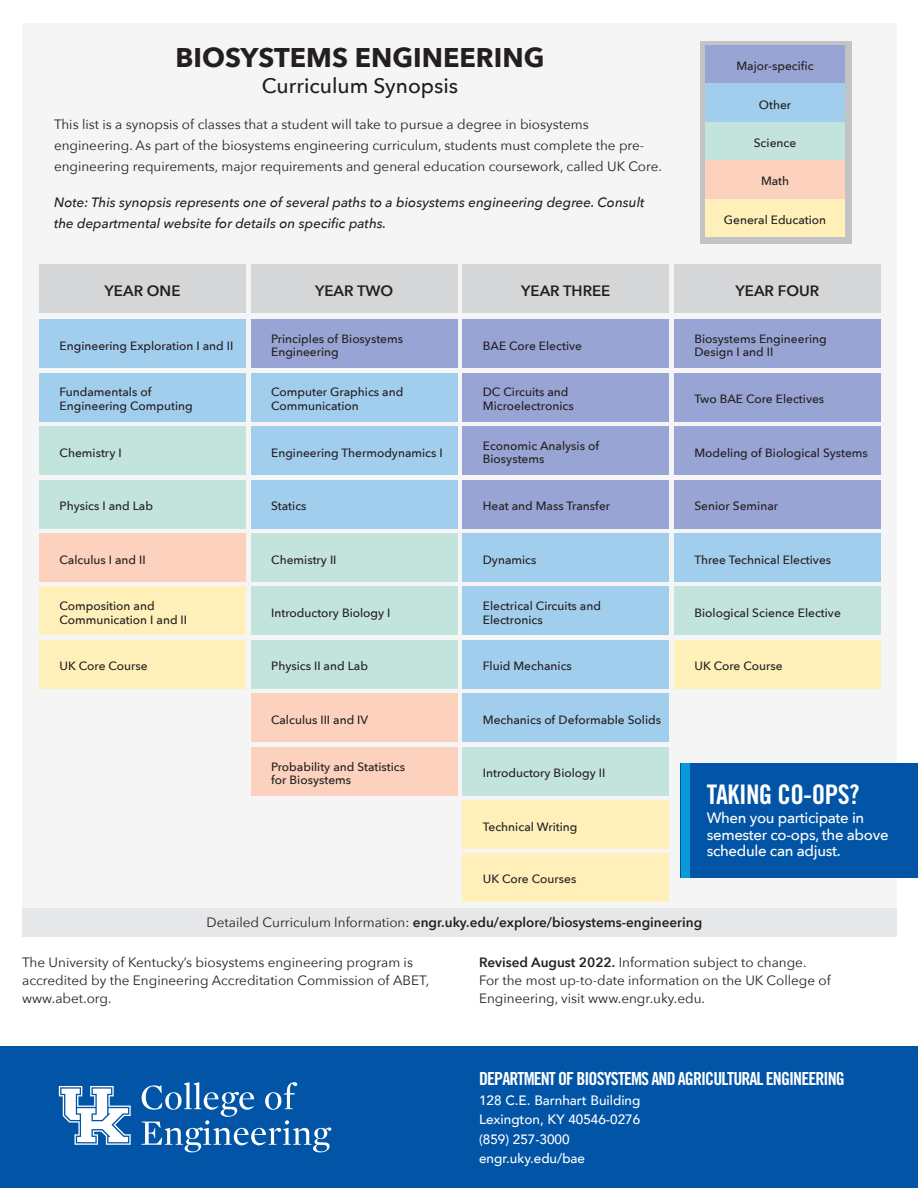
<style>
.page{position:relative;width:918px;height:1188px;background:#fff}
.page>*{position:absolute;margin:0;border:0;box-sizing:border-box;transform-origin:0 0}
.t1{font:700 27px "Avenir Next";color:#231f20}
.t2{font:27px "Trade Gothic LT Std Bd Cn 20";letter-spacing:-.02em;color:#fff}
.t3{font:500 21px "Avenir Next";color:#231f20}
.t4{font:18px "Trade Gothic LT Std Bd Cn 20";letter-spacing:-.05em;color:#fff}
.t5{font:500 15px/16.5px "Avenir Next";letter-spacing:-.02em;color:#fff}
.t6{font:600 15px "Avenir Next";color:#231f20}
.t7{font:13.5px/18px "Avenir Next";color:#231f20}
.t8{font:italic 500 13.5px/21px "Avenir Next";color:#231f20}
.t9{font:500 13.5px "Avenir";color:#fff}
.t10{font:600 13.5px "Avenir Next";color:#231f20}
.t11{font:500 12px "Avenir Next";color:#231f20}
.s1{font-weight:400}
.s2{font-weight:600}
</style>
<div class="page">
<div style="left:22px;top:24px;width:875px;height:885px;background:#f5f5f5"></div>
<div style="left:39px;top:264px;width:207px;height:49px;background:#d5d6d8"></div>
<div style="left:251px;top:264px;width:206px;height:49px;background:#d5d6d8"></div>
<div style="left:463px;top:264px;width:206px;height:49px;background:#d5d6d8"></div>
<div style="left:674px;top:264px;width:207px;height:49px;background:#d5d6d8"></div>
<div style="left:39px;top:534px;width:207px;height:48px;background:#fcd1bd"></div>
<div style="left:39px;top:373px;width:207px;height:48px;background:#a2ceed"></div>
<div style="left:39px;top:320px;width:207px;height:48px;background:#a2ceed"></div>
<div style="left:39px;top:427px;width:207px;height:48px;background:#c2e4dd"></div>
<div style="left:251px;top:694px;width:206px;height:48px;background:#fcd1bd"></div>
<div style="left:251px;top:747px;width:206px;height:48px;background:#fcd1bd"></div>
<div style="left:251px;top:534px;width:206px;height:48px;background:#c2e4dd"></div>
<div style="left:251px;top:373px;width:206px;height:48px;background:#a2ceed"></div>
<div style="left:251px;top:320px;width:206px;height:48px;background:#98a4d3"></div>
<div style="left:463px;top:320px;width:206px;height:48px;background:#98a4d3"></div>
<div style="left:463px;top:480px;width:206px;height:48px;background:#98a4d3"></div>
<div style="left:463px;top:427px;width:206px;height:48px;background:#98a4d3"></div>
<div style="left:674px;top:320px;width:207px;height:48px;background:#98a4d3"></div>
<div style="left:674px;top:587px;width:207px;height:48px;background:#c2e4dd"></div>
<div style="left:674px;top:480px;width:207px;height:48px;background:#98a4d3"></div>
<div style="left:674px;top:373px;width:207px;height:48px;background:#98a4d3"></div>
<div style="left:674px;top:427px;width:207px;height:48px;background:#98a4d3"></div>
<div style="left:674px;top:534px;width:207px;height:48px;background:#a2ceed"></div>
<div style="left:700px;top:41px;width:151px;height:203px;background:#c2c3c6"></div>
<div style="left:705px;top:122px;width:140px;height:38px;background:#c2e4dd"></div>
<div style="left:705px;top:45px;width:140px;height:39px;background:#98a4d3"></div>
<div style="left:705px;top:83px;width:140px;height:39px;background:#a2ceed"></div>
<div style="left:705px;top:199px;width:140px;height:38px;background:#fff0ba"></div>
<div style="left:705px;top:160px;width:140px;height:38px;background:#fcd1bd"></div>
<div style="left:463px;top:373px;width:206px;height:48px;background:#98a4d3"></div>
<div style="left:39px;top:587px;width:207px;height:48px;background:#fff0ba"></div>
<div style="left:0;top:1046px;width:918px;height:142px;background:#0154a6"></div>
<svg style="left:59px;top:1086px;width:72px;height:59px"></svg>
<svg style="left:141px;top:1082px;width:190px;height:70px"></svg>
<div style="left:39px;top:480px;width:207px;height:48px;background:#c2e4dd"></div>
<div style="left:22px;top:909px;width:875px;height:28px;background:#e6e7e9"></div>
<div style="left:251px;top:587px;width:206px;height:48px;background:#c2e4dd"></div>
<div style="left:251px;top:480px;width:206px;height:48px;background:#a2ceed"></div>
<div style="left:463px;top:534px;width:206px;height:48px;background:#a2ceed"></div>
<div style="left:463px;top:587px;width:206px;height:48px;background:#a2ceed"></div>
<div style="left:463px;top:640px;width:206px;height:48px;background:#a2ceed"></div>
<div style="left:463px;top:694px;width:206px;height:48px;background:#a2ceed"></div>
<div style="left:463px;top:747px;width:206px;height:48px;background:#c2e4dd"></div>
<div style="left:39px;top:640px;width:207px;height:48px;background:#fff0ba"></div>
<div style="left:251px;top:427px;width:206px;height:48px;background:#a2ceed"></div>
<div style="left:674px;top:640px;width:207px;height:48px;background:#fff0ba"></div>
<div style="left:681px;top:763px;width:237px;height:115px;background:#0154a6"></div>
<div style="left:681px;top:763px;width:9px;height:115px;background:#089ad9"></div>
<div style="left:251px;top:640px;width:206px;height:48px;background:#c2e4dd"></div>
<div style="left:463px;top:801px;width:206px;height:48px;background:#fff0ba"></div>
<div style="left:463px;top:853px;width:206px;height:48px;background:#fff0ba"></div>
<p class="t1" style="left:175px;top:34px;width:371px">BIOSYSTEMS ENGINEERING</p>
<p class="t3" style="left:262px;top:67px;width:198px">Curriculum Synopsis</p>
<p class="t7" style="left:54px;top:113px;width:610px;line-height:21px">This list is a synopsis of classes that a student will take to pursue a degree in biosystems engineering. As part of the biosystems engineering curriculum, students must complete the pre&shy;engineering requirements, major requirements and general education coursework, called UK Core.</p>
<p class="t8" style="left:54px;top:191px;width:592px">Note: This synopsis represents one of several paths to a biosystems engineering degree. Consult the departmental website for details on specific paths.</p>
<p class="t11" style="left:736px;top:56px;width:79px">Major-specific</p>
<p class="t11" style="left:759px;top:94px;width:34px">Other</p>
<p class="t11" style="left:754px;top:133px;width:44px">Science</p>
<p class="t11" style="left:761px;top:171px;width:30px">Math</p>
<p class="t11" style="left:724px;top:209px;width:104px">General Education</p>
<p class="t6" style="left:105px;top:278px;width:77px">YEAR ONE</p>
<p class="t6" style="left:315px;top:278px;width:80px">YEAR TWO</p>
<p class="t6" style="left:521px;top:278px;width:91px">YEAR THREE</p>
<p class="t6" style="left:736px;top:278px;width:85px">YEAR FOUR</p>
<p class="t11" style="left:60px;top:335px;width:175px">Engineering Exploration I and II</p>
<p class="t11" style="left:271px;top:329px;width:133px">Principles of Biosystems</p>
<p class="t11" style="left:271px;top:342px;width:69px">Engineering</p>
<p class="t11" style="left:483px;top:335px;width:101px">BAE Core Elective</p>
<p class="t11" style="left:694px;top:329px;width:134px">Biosystems Engineering</p>
<p class="t11" style="left:694px;top:342px;width:80px">Design I and II</p>
<p class="t11" style="left:60px;top:382px;width:93px">Fundamentals of</p>
<p class="t11" style="left:60px;top:396px;width:135px">Engineering Computing</p>
<p class="t11" style="left:271px;top:382px;width:134px">Computer Graphics and</p>
<p class="t11" style="left:271px;top:396px;width:89px">Communication</p>
<p class="t11" style="left:483px;top:382px;width:87px">DC Circuits and</p>
<p class="t11" style="left:483px;top:396px;width:92px">Microelectronics</p>
<p class="t11" style="left:694px;top:389px;width:131px">Two BAE Core Electives</p>
<p class="t11" style="left:60px;top:442px;width:64px">Chemistry I</p>
<p class="t11" style="left:271px;top:442px;width:173px">Engineering Thermodynamics I</p>
<p class="t11" style="left:483px;top:435px;width:118px">Economic Analysis of</p>
<p class="t11" style="left:483px;top:449px;width:63px">Biosystems</p>
<p class="t11" style="left:694px;top:442px;width:175px">Modeling of Biological Systems</p>
<p class="t11" style="left:60px;top:496px;width:95px">Physics I and Lab</p>
<p class="t11" style="left:271px;top:496px;width:37px">Statics</p>
<p class="t11" style="left:483px;top:496px;width:129px">Heat and Mass Transfer</p>
<p class="t11" style="left:694px;top:496px;width:85px">Senior Seminar</p>
<p class="t11" style="left:60px;top:549px;width:88px">Calculus I and II</p>
<p class="t11" style="left:60px;top:596px;width:97px">Composition and</p>
<p class="t11" style="left:60px;top:609px;width:129px">Communication I and II</p>
<p class="t11" style="left:60px;top:656px;width:90px">UK Core Course</p>
<p class="t11" style="left:271px;top:549px;width:67px">Chemistry II</p>
<p class="t11" style="left:271px;top:603px;width:121px">Introductory Biology I</p>
<p class="t11" style="left:271px;top:656px;width:98px">Physics II and Lab</p>
<p class="t11" style="left:483px;top:549px;width:55px">Dynamics</p>
<p class="t11" style="left:483px;top:596px;width:120px">Electrical Circuits and</p>
<p class="t11" style="left:483px;top:609px;width:61px">Electronics</p>
<p class="t11" style="left:483px;top:656px;width:91px">Fluid Mechanics</p>
<p class="t11" style="left:694px;top:549px;width:138px">Three Technical Electives</p>
<p class="t11" style="left:694px;top:603px;width:148px">Biological Science Elective</p>
<p class="t11" style="left:694px;top:656px;width:90px">UK Core Course</p>
<p class="t11" style="left:271px;top:710px;width:99px">Calculus III and IV</p>
<p class="t11" style="left:271px;top:756px;width:136px">Probability and Statistics</p>
<p class="t11" style="left:271px;top:770px;width:82px">for Biosystems</p>
<p class="t11" style="left:483px;top:710px;width:180px">Mechanics of Deformable Solids</p>
<p class="t11" style="left:483px;top:763px;width:124px">Introductory Biology II</p>
<h1 class="t2" style="left:707px;top:778px;width:154px">TAKING CO-OPS?</h1>
<p class="t11" style="left:483px;top:816px;width:96px">Technical Writing</p>
<p class="t5" style="left:707px;top:809px;width:183px">When you participate in semester co-ops, the above schedule can adjust.</p>
<p class="t11" style="left:483px;top:869px;width:95px">UK Core Courses</p>
<p class="t10" style="left:207px;top:910px;width:497px"><span class="s1">Detailed Curriculum Information:</span> engr.uky.edu/explore/biosystems-engineering</p>
<p class="t7" style="left:22px;top:953px;width:409px">The University of Kentucky’s biosystems engineering program is accredited by the Engineering Accreditation Commission of ABET, www.abet.org.</p>
<p class="t7" style="left:479px;top:953px;width:329px"><span class="s2">Revised August 2022.</span> Information subject to change.</p>
<p class="t7" style="left:479px;top:971px;width:353px">For the most up-to-date information on the UK College of<br>Engineering, visit www.engr.uky.edu.</p>
<p class="t4" style="left:479px;top:1068px;width:367px">DEPARTMENT OF BIOSYSTEMS AND AGRICULTURAL ENGINEERING</p>
<p class="t9" style="left:479px;top:1088px;width:163px">128 C.E. Barnhart Building</p>
<p class="t9" style="left:479px;top:1108px;width:163px">Lexington, KY 40546-0276</p>
<p class="t9" style="left:479px;top:1127px;width:92px">(859) 257-3000</p>
<p class="t9" style="left:479px;top:1147px;width:108px">engr.uky.edu/bae</p>
</div>
